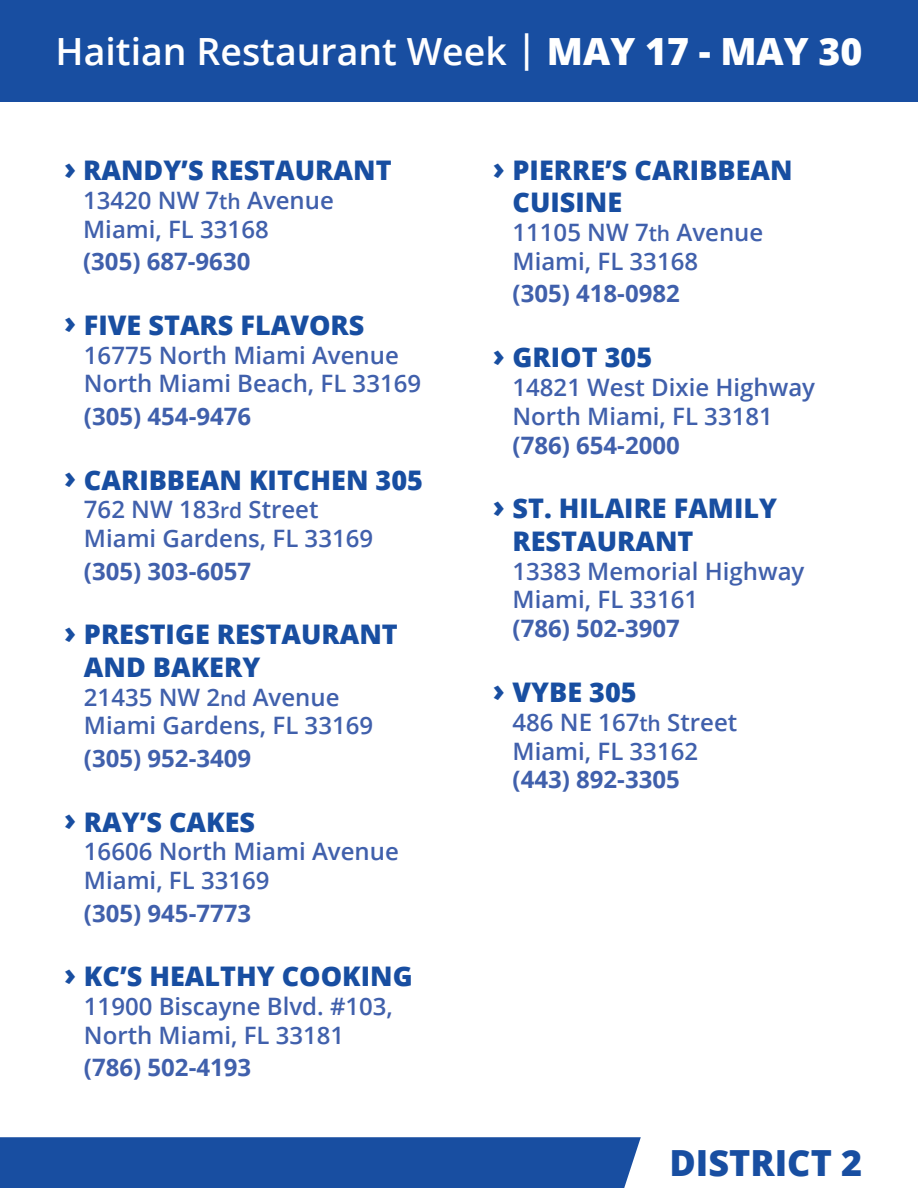
<style>
.page{position:relative;width:918px;height:1188px;background:#fff}
.page>*{position:absolute;margin:0;border:0;box-sizing:border-box;transform-origin:0 0}
.t1{font:600 37.5px "Open Sans";color:#fff}
.t2{font:800 36px "Open Sans";color:#184ea1}
.t3{font:800 27px/32.4px "Open Sans";color:#184ea1}
.t4{font:600 24px/28.8px "Open Sans";color:#4060ac}
.t5{font:700 24px "Open Sans";color:#4060ac}
.s1{font-weight:800}
.s2{font-size:30px}
.s3{font-size:21px}
.s4{font-weight:700}
</style>
<div class="page">
<div style="left:0;top:0;width:918px;height:102px;background:#184ea1"></div>
<div style="left:0;top:1137px;width:641px;height:51px;background:#184ea1"></div>
<p class="t1" style="left:56px;top:26px;width:808px">Haitian Restaurant Week | <span class="s1">MAY 17 - MAY 30</span></p>
<p class="t3" style="left:64px;top:153px;width:329px"><span class="s2">›</span> RANDY’S RESTAURANT</p>
<p class="t4" style="left:83px;top:185px;width:252px">13420 NW 7<span class="s3">th</span> Avenue<br>Miami, FL 33168</p>
<p class="t5" style="left:83px;top:244px;width:169px">(305) 687-9630</p>
<p class="t3" style="left:64px;top:307px;width:302px"><span class="s2">›</span> FIVE STARS FLAVORS</p>
<p class="t4" style="left:84px;top:340px;width:339px">16775 North Miami Avenue<br>North Miami Beach, FL 33169</p>
<p class="t5" style="left:84px;top:399px;width:169px">(305) 454-9476</p>
<p class="t3" style="left:64px;top:462px;width:360px"><span class="s2">›</span> CARIBBEAN KITCHEN 305</p>
<p class="t4" style="left:84px;top:495px;width:291px">762 NW 183<span class="s3">rd</span> Street<br>Miami Gardens, FL 33169</p>
<p class="t5" style="left:84px;top:554px;width:169px">(305) 303-6057</p>
<p class="t3" style="left:84px;top:617px;width:315px;text-indent:-20px"><span class="s2">›</span> PRESTIGE RESTAURANT<br>AND BAKERY</p>
<p class="t4" style="left:84px;top:682px;width:291px">21435 NW 2<span class="s3">nd</span> Avenue<br>Miami Gardens, FL 33169</p>
<p class="t5" style="left:84px;top:741px;width:169px">(305) 952-3409</p>
<p class="t3" style="left:64px;top:804px;width:193px"><span class="s2">›</span> RAY’S CAKES</p>
<p class="t4" style="left:84px;top:837px;width:316px">16606 North Miami Avenue<br>Miami, FL 33169</p>
<p class="t5" style="left:84px;top:896px;width:169px">(305) 945-7773</p>
<p class="t3" style="left:64px;top:959px;width:350px"><span class="s2">›</span> KC’S HEALTHY COOKING</p>
<p class="t4" style="left:84px;top:992px;width:311px">11900 Biscayne Blvd. #103,<br>North Miami, FL 33181</p>
<p class="t5" style="left:84px;top:1051px;width:169px">(786) 502-4193</p>
<p class="t3" style="left:513px;top:153px;width:282px;text-indent:-20px"><span class="s2">›</span> PIERRE’S CARIBBEAN<br>CUISINE</p>
<p class="t4" style="left:513px;top:218px;width:252px">11105 NW 7<span class="s3">th</span> Avenue<br>Miami, FL 33168</p>
<p class="t5" style="left:513px;top:277px;width:169px">(305) 418-0982</p>
<p class="t3" style="left:493px;top:340px;width:161px"><span class="s2">›</span> GRIOT 305</p>
<p class="t4" style="left:513px;top:372px;width:304px">14821 West Dixie Highway<br>North Miami, FL 33181 <span class="s4">(786) 654-2000</span></p>
<p class="t3" style="left:513px;top:491px;width:266px;text-indent:-20px"><span class="s2">›</span> ST. HILAIRE FAMILY<br>RESTAURANT</p>
<p class="t4" style="left:513px;top:556px;width:293px">13383 Memorial Highway<br>Miami, FL 33161<br><span class="s4">(786) 502-3907</span></p>
<p class="t3" style="left:493px;top:675px;width:145px"><span class="s2">›</span> VYBE 305</p>
<p class="t4" style="left:513px;top:707px;width:226px">486 NE 167<span class="s3">th</span> Street<br>Miami, FL 33162 <span class="s4">(443) 892-3305</span></p>
<p class="t2" style="left:669px;top:1136px;width:194px">DISTRICT 2</p>
</div>
